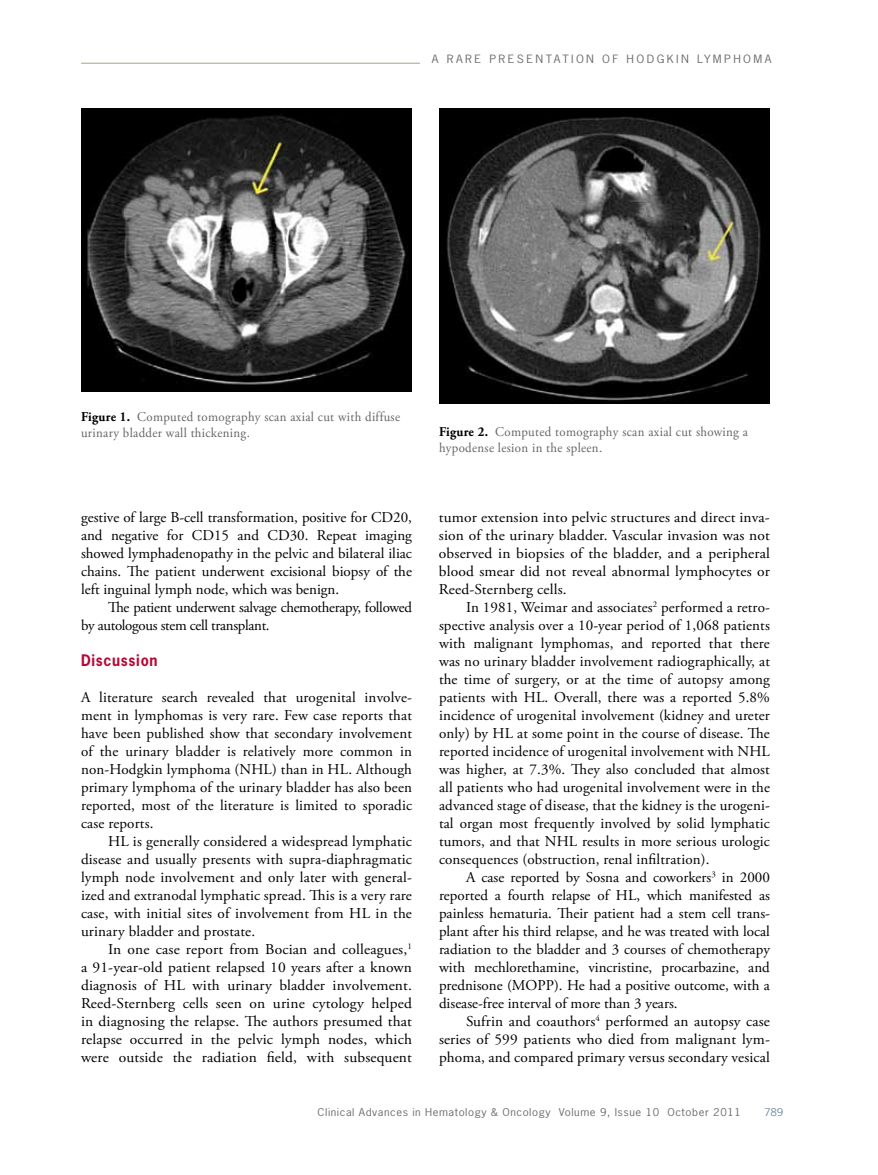
<style>
.page{position:relative;width:878px;height:1175px;background:#fff}
.page>*{position:absolute;margin:0;border:0;box-sizing:border-box;transform-origin:0 0}
.t1{font:15px/18px "Adobe Garamond Pro";letter-spacing:.01em;color:#000;text-align:justify}
.t2{font:15px/18px "Adobe Garamond Pro";letter-spacing:-.02em;color:#000}
.t3{font:700 15px "News Gothic Std";letter-spacing:.05em;color:#b50938;scale:.95 1}
.t4{font:13.5px/16.5px "Adobe Garamond Pro";letter-spacing:.025em;color:#636466;scale:.95 1}
.t5{font:10.8px "News Gothic Std";letter-spacing:.2em;color:#6d6e71;scale:1.11 1}
.t6{font:10.2px "News Gothic Std";letter-spacing:.05em;color:#6d6e71;scale:1.11 1}
.t7{font:10.2px "News Gothic Std";color:#738ba5;scale:1.11 1}
.s1{font-weight:700;color:#000}
</style>
<div class="page">
<hr style="left:81px;top:63px;width:339px;height:1px;background:#a5a876">
<img style="left:81px;top:108px;width:331px;height:283px">
<img style="left:439px;top:108px;width:331px;height:296px">
<p class="t5" style="left:432px;top:52px;width:307px">A RARE PRESENTATION OF HODGKIN LYMPHOMA</p>
<p class="t4" style="left:81px;top:408px;width:337px"><span class="s1">Figure 1.</span> Computed tomography scan axial cut with diffuse urinary bladder wall thickening.</p>
<p class="t1" style="left:81px;top:509px;width:332px">gestive of large B-cell transformation, positive for CD20, and negative for CD15 and CD30. Repeat imaging showed lymphadenopathy in the pelvic and bilateral iliac chains. The patient underwent excisional biopsy of the left inguinal lymph node, which was benign.</p>
<p class="t2" style="left:81px;top:599px;width:332px;text-indent:27px">The patient underwent salvage chemotherapy, followed by autologous stem cell transplant.</p>
<p class="t3" style="left:81px;top:650px;width:82px">Discussion</p>
<p class="t1" style="left:81px;top:689px;width:332px">A literature search revealed that urogenital involve&shy;ment in lymphomas is very rare. Few case reports that have been published show that secondary involvement of the urinary bladder is relatively more common in non-Hodgkin lymphoma (NHL) than in HL. Although primary lymphoma of the urinary bladder has also been reported, most of the literature is limited to sporadic case reports.</p>
<p class="t1" style="left:81px;top:833px;width:332px;text-indent:27px">HL is generally considered a widespread lymphatic disease and usually presents with supra-diaphragmatic lymph node involvement and only later with general&shy;ized and extranodal lymphatic spread. This is a very rare case, with initial sites of involvement from HL in the urinary bladder and prostate.</p>
<p class="t1" style="left:81px;top:941px;width:332px;text-indent:27px">In one case report from Bocian and colleagues,<sup>1 </sup>a 91-year-old patient relapsed 10 years after a known diagnosis of HL with urinary bladder involvement.<br>Reed-Sternberg cells seen on urine cytology helped in diagnosing the relapse. The authors presumed that relapse occurred in the pelvic lymph nodes, which were outside the radiation field, with subsequent</p>
<p class="t4" style="left:439px;top:424px;width:327px"><span class="s1">Figure 2.</span> Computed tomography scan axial cut showing a hypodense lesion in the spleen.</p>
<p class="t1" style="left:439px;top:509px;width:332px">tumor extension into pelvic structures and direct inva&shy;sion of the urinary bladder. Vascular invasion was not observed in biopsies of the bladder, and a peripheral blood smear did not reveal abnormal lymphocytes or Reed-Sternberg cells.</p>
<p class="t1" style="left:439px;top:599px;width:332px;text-indent:27px">In 1981, Weimar and associates<sup>2</sup> performed a retro&shy;spective analysis over a 10-year period of 1,068 patients with malignant lymphomas, and reported that there was no urinary bladder involvement radiographically, at the time of surgery, or at the time of autopsy among patients with HL. Overall, there was a reported 5.8% incidence of urogenital involvement (kidney and ureter only) by HL at some point in the course of disease. The reported incidence of urogenital involvement with NHL was higher, at 7.3%. They also concluded that almost all patients who had urogenital involvement were in the advanced stage of disease, that the kidney is the urogeni&shy;tal organ most frequently involved by solid lymphatic tumors, and that NHL results in more serious urologic consequences (obstruction, renal infiltration).</p>
<p class="t1" style="left:439px;top:869px;width:332px;text-indent:27px">A case reported by Sosna and coworkers<sup>3</sup> in 2000 reported a fourth relapse of HL, which manifested as painless hematuria. Their patient had a stem cell trans&shy;plant after his third relapse, and he was treated with local radiation to the bladder and 3 courses of chemotherapy with mechlorethamine, vincristine, procarbazine, and prednisone (MOPP). He had a positive outcome, with a disease-free interval of more than 3 years.</p>
<p class="t1" style="left:439px;top:1013px;width:332px;text-indent:27px">Sufrin and coauthors<sup>4</sup> performed an autopsy case series of 599 patients who died from malignant lym&shy;phoma, and compared primary versus secondary vesical</p>
<p class="t6" style="left:317px;top:1105px;width:383px">Clinical Advances in Hematology &amp; Oncology Volume 9, Issue 10 October 2011</p>
<p class="t7" style="left:764px;top:1105px;width:19px">789</p>
</div>
